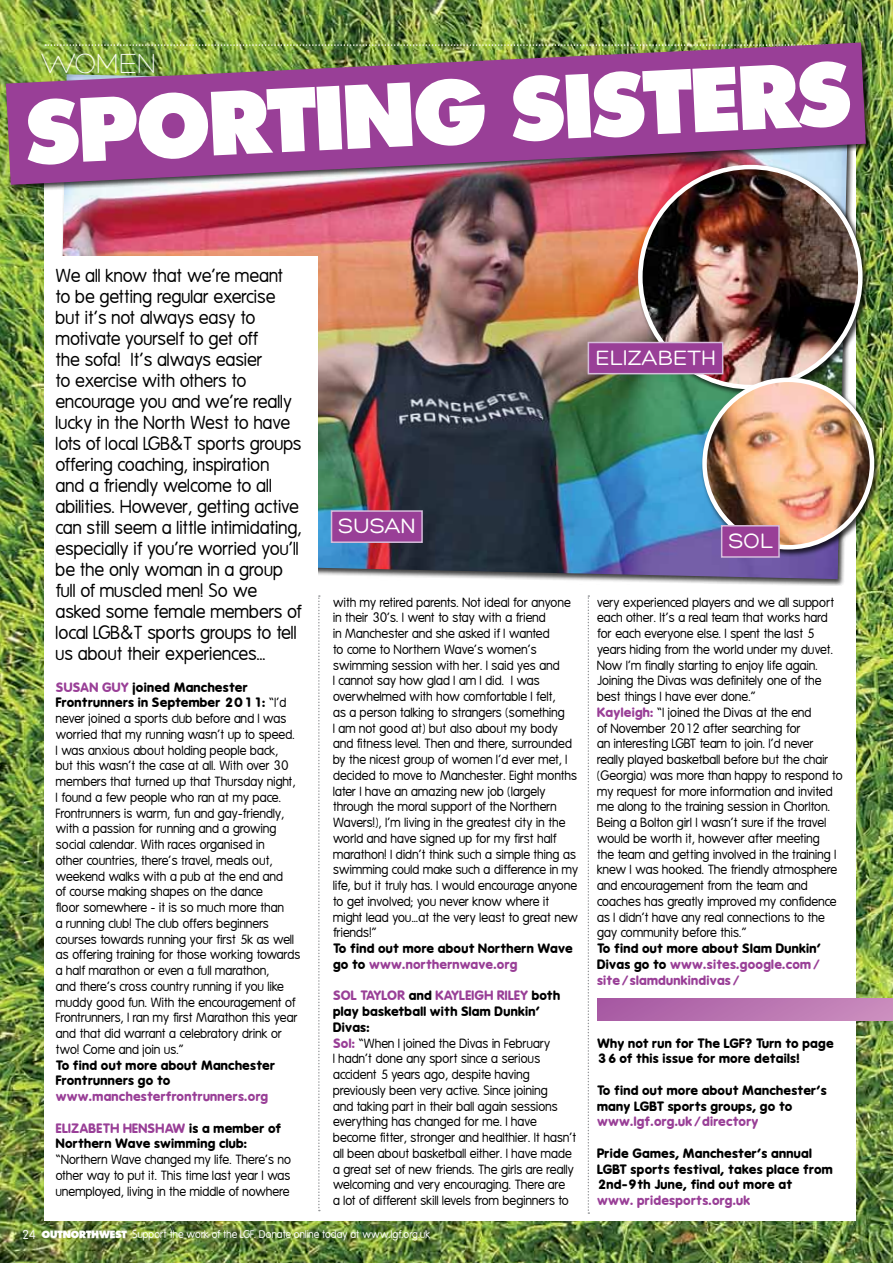
<style>
.page{position:relative;width:893px;height:1263px;background:#fff}
.page>*{position:absolute;margin:0;border:0;box-sizing:border-box;transform-origin:0 0}
.t1{font:800 90.9px "Intrepid";color:#fff}
.t2{font:300 30px "Hero";letter-spacing:-.04em;color:#fff}
.t3{font:22.5px "Hero";color:#fff}
.t4{font:18px/21px "Mg Open Modata";color:#000}
.t5{font:12.75px/15.8px "Mg Open Modata";color:#000}
.t6{font:700 12.75px/15.8px "Mg Open Modata";color:#000}
.t7{font:700 12.75px/15.8px "Mg Open Modata";color:#993f97;text-align:justify}
.t8{font:10.5px "Mg Open Modata";color:#fff}
.s1{font-weight:700;color:#993f97}
.s2{font-weight:700}
.s3{color:#993f97}
.s4{color:#000}
.s5{font-size:12px}
.s6{font-family:"Intrepid";font-weight:800}
</style>
<div class="page">
<img style="left:0;top:0;width:893px;height:1263px">
<div style="left:44px;top:131px;width:812px;height:1089px;background:#fff"></div>
<svg style="left:588px;top:595px;width:1px;height:619px"></svg>
<svg style="left:318px;top:595px;width:2px;height:616px"></svg>
<div style="left:597px;top:998px;width:296px;height:23px;background:linear-gradient(to right,#a659a3,#cb8dbe)"></div>
<img style="left:62px;top:192px;width:782px;height:387px">
<div style="left:4px;top:41px;width:869px;height:151px;background:#000;opacity:.75"></div>
<img style="left:6px;top:43px;width:860px;height:142px">
<div style="left:56px;top:257px;width:262px;height:338px;background:#fff"></div>
<div style="left:636px;top:163px;width:234px;height:234px;background:#000;opacity:.75"></div>
<img style="left:640px;top:167px;width:220px;height:220px;border-radius:110px">
<div style="left:701px;top:376px;width:180px;height:181px;background:#000;opacity:.75"></div>
<img style="left:705px;top:380px;width:167px;height:167px;border-radius:84px">
<div style="left:702px;top:378px;width:172px;height:171px;border:4px solid #fff;border-radius:50%"></div>
<div style="left:331px;top:510px;width:92px;height:33px;background:#993f97;border:2px solid #d6bcdb"></div>
<div style="left:721px;top:525px;width:59px;height:33px;background:#993f97;border:2px solid #d6bcdb"></div>
<div style="left:588px;top:342px;width:135px;height:32px;background:#993f97;border:2px solid #d6bcdb"></div>
<h2 class="t2" style="left:41px;top:49px;width:117px">WOMEN</h2>
<h1 class="t1" style="left:24px;top:80px;width:865px;rotate:-3deg">SPORtING SIS TERS</h1>
<p class="t4" style="left:56px;top:266px;width:248px">We all know that we’re meant to be getting regular exercise but it’s not always easy to motivate yourself to get off<br>the sofa! It’s always easier<br>to exercise with others to encourage you and we’re really lucky in the North West to have lots of local LGB&amp;T sports groups offering coaching, inspiration and a friendly welcome to all abilities. However, getting active can still seem a little intimidating, especially if you’re worried you’ll be the only woman in a group full of muscled men! So we asked some female members of local LGB&amp;T sports groups to tell us about their experiences…</p>
<p class="t7" style="left:56px;top:679px;width:18px">Susan</p>
<p class="t5" style="left:56px;top:680px;width:246px;text-indent:46px"><span class="s1">Guy</span> <span class="s2">joined Manchester Frontrunners in September 2011:</span> “I’d never joined a sports club before and I was worried that my running wasn’t up to speed.<br>I was anxious about holding people back,<br>but this wasn’t the case at all. With over 30 members that turned up that Thursday night, I found a few people who ran at my pace.<br>Frontrunners is warm, fun and gay-friendly, with a passion for running and a growing social calendar. With races organised in<br>other countries, there’s travel, meals out, weekend walks with a pub at the end and<br>of course making shapes on the dance<br>floor somewhere - it is so much more than<br>a running club! The club offers beginners courses towards running your first 5k as well as offering training for those working towards a half marathon or even a full marathon,<br>and there’s cross country running if you like muddy good fun. With the encouragement of Frontrunners, I ran my first Marathon this year and that did warrant a celebratory drink or two! Come and join us.”</p>
<p class="t6" style="left:56px;top:1057px;width:221px">To find out more about Manchester<br>Frontrunners go to</p>
<p class="t7" style="left:56px;top:1089px;width:214px">www.manchesterfrontrunners.org</p>
<p class="t7" style="left:56px;top:1120px;width:33px">Elizabeth</p>
<p class="t7" style="left:123px;top:1120px;width:19px">Henshaw</p>
<p class="t6" style="left:56px;top:1120px;width:227px;text-indent:133px">is a member of<br>Northern Wave swimming club:</p>
<p class="t5" style="left:56px;top:1152px;width:237px;text-align:justify">“Northern Wave changed my life. There’s no other way to put it. This time last year I was unemployed, living in the middle of nowhere</p>
<h3 class="t3" style="left:339px;top:514px;width:79px">SUSAN</h3>
<p class="t5" style="left:333px;top:595px;width:247px">with my retired parents. Not ideal for anyone in their 30’s. I went to stay with a friend<br>in Manchester and she asked if I wanted<br>to come to Northern Wave’s women’s swimming session with her. I said yes and<br>I cannot say how glad I am I did. I was overwhelmed with how comfortable I felt,<br>as a person talking to strangers (something<br>I am not good at) but also about my body and fitness level. Then and there, surrounded by the nicest group of women I’d ever met, I decided to move to Manchester. Eight months later I have an amazing new job (largely through the moral support of the Northern Wavers!), I’m living in the greatest city in the world and have signed up for my first half marathon! I didn’t think such a simple thing as swimming could make such a difference in my life, but it truly has. I would encourage anyone to get involved; you never know where it might lead you…at the very least to great new friends!”</p>
<p class="t6" style="left:333px;top:941px;width:241px">To find out more about Northern Wave go to <span class="s3">www.northernwave.org</span></p>
<p class="t7" style="left:333px;top:988px;width:42px">Sol Taylor</p>
<p class="t7" style="left:409px;top:988px;width:44px"><span class="s4">and</span> Kayleigh</p>
<p class="t7" style="left:497px;top:988px;width:15px">Riley</p>
<p class="t5" style="left:333px;top:988px;width:245px;text-indent:199px"><span class="s2">both play basketball with Slam Dunkin’ Divas:<br></span><span class="s1">Sol:</span> “When I joined the Divas in February<br>I hadn’t done any sport since a serious accident 5 years ago, despite having previously been very active. Since joining<br>and taking part in their ball again sessions everything has changed for me. I have become fitter, stronger and healthier. It hasn’t all been about basketball either. I have made a great set of new friends. The girls are really welcoming and very encouraging. There are<br>a lot of different skill levels from beginners to</p>
<p class="t8" style="left:22px;top:1228px;width:410px"><span class="s5">24</span> <span class="s6">OUTNORTHWEST</span> Support the work of the LGF. Donate online today at www.lgf.org.uk</p>
<h3 class="t3" style="left:595px;top:346px;width:123px">ELIZABETH</h3>
<h3 class="t3" style="left:729px;top:529px;width:46px">SOL</h3>
<p class="t5" style="left:597px;top:595px;width:247px">very experienced players and we all support each other. It’s a real team that works hard for each everyone else. I spent the last 5 years hiding from the world under my duvet.<br>Now I’m finally starting to enjoy life again.<br>Joining the Divas was definitely one of the best things I have ever done.”<br><span class="s1">Kayleigh:</span> “I joined the Divas at the end<br>of November 2012 after searching for<br>an interesting LGBT team to join. I’d never really played basketball before but the chair (Georgia) was more than happy to respond to my request for more information and invited me along to the training session in Chorlton.<br>Being a Bolton girl I wasn’t sure if the travel would be worth it, however after meeting<br>the team and getting involved in the training I knew I was hooked. The friendly atmosphere and encouragement from the team and coaches has greatly improved my confidence as I didn’t have any real connections to the gay community before this.”</p>
<p class="t7" style="left:597px;top:941px;width:226px"><span class="s4">To find out more about Slam Dunkin’ Divas go to</span> www.sites.google.com/ site/slamdunkindivas/</p>
<p class="t6" style="left:597px;top:1035px;width:238px">Why not run for The LGF? Turn to page<br>36 of this issue for more details!</p>
<p class="t6" style="left:597px;top:1082px;width:232px">To find out more about Manchester’s many LGBT sports groups, go to</p>
<p class="t7" style="left:597px;top:1114px;width:163px">www.lgf.org.uk/directory</p>
<p class="t6" style="left:597px;top:1145px;width:237px">Pride Games, Manchester’s annual<br>LGBT sports festival, takes place from<br>2nd-9th June, find out more at</p>
<p class="t7" style="left:597px;top:1193px;width:155px">www. pridesports.org.uk</p>
</div>
